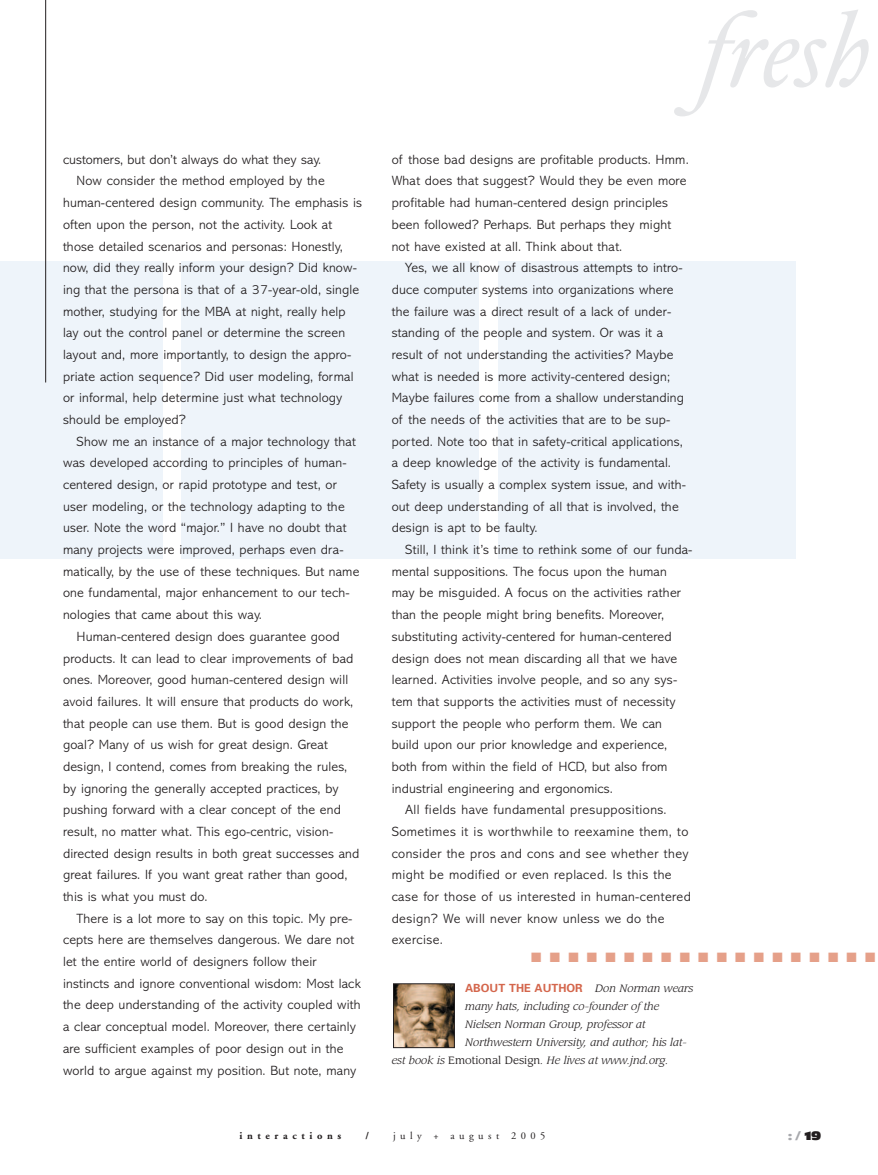
<style>
.page{position:relative;width:878px;height:1175px;background:#fff}
.page>*{position:absolute;margin:0;border:0;box-sizing:border-box;transform-origin:0 0}
.t1{font:italic 108px "DTL Elzevir ST";color:#e6e7e9}
.t2{font:300 13.5px "Abadi";letter-spacing:.01em;color:#231f20}
.t3{font:300 13.5px "Abadi";letter-spacing:.03em;color:#231f20}
.t4{font:13.5px "Zapf Dingbats";color:#e5a089}
.t5{font:12px "Antique Olive Nord";color:#a8a9ad}
.t6{font:700 11.25px "Univers";color:#d4664c}
.t7{font:italic 10.5px "Leawood";color:#231f20}
.t8{font:10.5px "Adobe Garamond";letter-spacing:.425em;color:#231f20}
.t9{font:700 10.5px "Adobe Garamond";letter-spacing:.44em;color:#231f20}
.s1{font-family:"Leawood";font-weight:400;font-style:italic;font-size:10.5px;color:#231f20}
.s2{font-style:normal}
.s3{color:#231f20}
</style>
<div class="page">
<div style="left:0;top:261px;width:162px;height:297px;background:#eef4fa"></div>
<div style="left:182px;top:261px;width:297px;height:297px;background:#eef4fa"></div>
<div style="left:499px;top:261px;width:297px;height:297px;background:#eef4fa"></div>
<img style="left:395px;top:985px;width:57px;height:61px">
<div style="left:393px;top:983px;width:61px;height:65px;border:1px solid #231f20"></div>
<hr style="left:45px;top:0;width:1px;height:382px;background:#231f20">
<p class="t2" style="left:63px;top:154px;width:260px">customers, but don’t always do what they say.</p>
<p class="t2" style="left:76px;top:176px;width:250px">Now consider the method employed by the</p>
<p class="t2" style="left:63px;top:198px;width:300px">human-centered design community. The emphasis is</p>
<p class="t2" style="left:63px;top:220px;width:271px">often upon the person, not the activity. Look at</p>
<p class="t2" style="left:63px;top:241px;width:281px">those detailed scenarios and personas: Honestly,</p>
<p class="t2" style="left:63px;top:263px;width:295px">now, did they really inform your design? Did know-</p>
<p class="t2" style="left:63px;top:285px;width:297px">ing that the persona is that of a 37-year-old, single</p>
<p class="t2" style="left:63px;top:306px;width:284px">mother, studying for the MBA at night, really help</p>
<p class="t2" style="left:63px;top:328px;width:283px">lay out the control panel or determine the screen</p>
<p class="t2" style="left:63px;top:350px;width:290px">layout and, more importantly, to design the appro-</p>
<p class="t2" style="left:63px;top:371px;width:292px">priate action sequence? Did user modeling, formal</p>
<p class="t2" style="left:63px;top:393px;width:281px">or informal, help determine just what technology</p>
<p class="t2" style="left:63px;top:415px;width:124px">should be employed?</p>
<p class="t2" style="left:76px;top:436px;width:281px">Show me an instance of a major technology that</p>
<p class="t2" style="left:63px;top:458px;width:285px">was developed according to principles of human-</p>
<p class="t2" style="left:63px;top:480px;width:275px">centered design, or rapid prototype and test, or</p>
<p class="t2" style="left:63px;top:501px;width:283px">user modeling, or the technology adapting to the</p>
<p class="t2" style="left:63px;top:523px;width:285px">user. Note the word “major.” I have no doubt that</p>
<p class="t2" style="left:63px;top:545px;width:282px">many projects were improved, perhaps even dra-</p>
<p class="t2" style="left:63px;top:566px;width:298px">matically, by the use of these techniques. But name</p>
<p class="t2" style="left:63px;top:588px;width:288px">one fundamental, major enhancement to our tech-</p>
<p class="t2" style="left:63px;top:610px;width:200px">nologies that came about this way.</p>
<p class="t2" style="left:76px;top:631px;width:265px">Human-centered design does guarantee good</p>
<p class="t2" style="left:63px;top:653px;width:292px">products. It can lead to clear improvements of bad</p>
<p class="t2" style="left:63px;top:675px;width:287px">ones. Moreover, good human-centered design will</p>
<p class="t2" style="left:63px;top:696px;width:292px">avoid failures. It will ensure that products do work,</p>
<p class="t2" style="left:63px;top:718px;width:287px">that people can use them. But is good design the</p>
<p class="t2" style="left:63px;top:740px;width:266px">goal? Many of us wish for great design. Great</p>
<p class="t2" style="left:63px;top:761px;width:286px">design, I contend, comes from breaking the rules,</p>
<p class="t2" style="left:63px;top:783px;width:277px">by ignoring the generally accepted practices, by</p>
<p class="t2" style="left:63px;top:805px;width:279px">pushing forward with a clear concept of the end</p>
<p class="t2" style="left:63px;top:826px;width:272px">result, no matter what. This ego-centric, vision-</p>
<p class="t2" style="left:63px;top:848px;width:298px">directed design results in both great successes and</p>
<p class="t2" style="left:63px;top:870px;width:286px">great failures. If you want great rather than good,</p>
<p class="t2" style="left:63px;top:891px;width:146px">this is what you must do.</p>
<p class="t2" style="left:76px;top:913px;width:277px">There is a lot more to say on this topic. My pre-</p>
<p class="t2" style="left:63px;top:935px;width:292px">cepts here are themselves dangerous. We dare not</p>
<p class="t2" style="left:63px;top:956px;width:255px">let the entire world of designers follow their</p>
<p class="t2" style="left:63px;top:978px;width:299px">instincts and ignore conventional wisdom: Most lack</p>
<p class="t2" style="left:63px;top:1000px;width:299px">the deep understanding of the activity coupled with</p>
<p class="t2" style="left:63px;top:1021px;width:294px">a clear conceptual model. Moreover, there certainly</p>
<p class="t2" style="left:63px;top:1043px;width:282px">are sufficient examples of poor design out in the</p>
<p class="t2" style="left:63px;top:1065px;width:295px">world to argue against my position. But note, many</p>
<p class="t1" style="left:702px;top:-14px;width:171px">fresh</p>
<p class="t2" style="left:391px;top:154px;width:298px">of those bad designs are profitable products. Hmm.</p>
<p class="t2" style="left:391px;top:176px;width:296px">What does that suggest? Would they be even more</p>
<p class="t2" style="left:391px;top:198px;width:278px">profitable had human-centered design principles</p>
<p class="t2" style="left:391px;top:220px;width:281px">been followed? Perhaps. But perhaps they might</p>
<p class="t2" style="left:391px;top:241px;width:232px">not have existed at all. Think about that.</p>
<p class="t2" style="left:405px;top:263px;width:279px">Yes, we all know of disastrous attempts to intro-</p>
<p class="t2" style="left:391px;top:285px;width:283px">duce computer systems into organizations where</p>
<p class="t2" style="left:391px;top:306px;width:281px">the failure was a direct result of a lack of under-</p>
<p class="t2" style="left:391px;top:328px;width:273px">standing of the people and system. Or was it a</p>
<p class="t2" style="left:391px;top:350px;width:283px">result of not understanding the activities? Maybe</p>
<p class="t2" style="left:391px;top:371px;width:280px">what is needed is more activity-centered design;</p>
<p class="t2" style="left:391px;top:393px;width:294px">Maybe failures come from a shallow understanding</p>
<p class="t2" style="left:391px;top:415px;width:280px">of the needs of the activities that are to be sup-</p>
<p class="t2" style="left:391px;top:436px;width:292px">ported. Note too that in safety-critical applications,</p>
<p class="t2" style="left:391px;top:458px;width:281px">a deep knowledge of the activity is fundamental.</p>
<p class="t2" style="left:391px;top:480px;width:296px">Safety is usually a complex system issue, and with-</p>
<p class="t2" style="left:391px;top:501px;width:288px">out deep understanding of all that is involved, the</p>
<p class="t2" style="left:391px;top:523px;width:147px">design is apt to be faulty.</p>
<p class="t2" style="left:405px;top:545px;width:289px">Still, I think it’s time to rethink some of our funda-</p>
<p class="t2" style="left:391px;top:566px;width:277px">mental suppositions. The focus upon the human</p>
<p class="t2" style="left:392px;top:588px;width:291px">may be misguided. A focus on the activities rather</p>
<p class="t2" style="left:392px;top:610px;width:274px">than the people might bring benefits. Moreover,</p>
<p class="t2" style="left:392px;top:631px;width:281px">substituting activity-centered for human-centered</p>
<p class="t2" style="left:392px;top:653px;width:287px">design does not mean discarding all that we have</p>
<p class="t2" style="left:392px;top:675px;width:287px">learned. Activities involve people, and so any sys-</p>
<p class="t2" style="left:392px;top:696px;width:285px">tem that supports the activities must of necessity</p>
<p class="t2" style="left:392px;top:718px;width:272px">support the people who perform them. We can</p>
<p class="t2" style="left:392px;top:740px;width:277px">build upon our prior knowledge and experience,</p>
<p class="t2" style="left:392px;top:761px;width:277px">both from within the field of HCD, but also from</p>
<p class="t2" style="left:392px;top:783px;width:223px">industrial engineering and ergonomics.</p>
<p class="t3" style="left:405px;top:805px;width:263px">All fields have fundamental presuppositions.</p>
<p class="t3" style="left:391px;top:826px;width:298px">Sometimes it is worthwhile to reexamine them, to</p>
<p class="t3" style="left:391px;top:848px;width:298px">consider the pros and cons and see whether they</p>
<p class="t3" style="left:391px;top:870px;width:281px">might be modified or even replaced. Is this the</p>
<p class="t3" style="left:391px;top:891px;width:300px">case for those of us interested in human-centered</p>
<p class="t3" style="left:391px;top:913px;width:274px">design? We will never know unless we do the</p>
<p class="t3" style="left:391px;top:935px;width:53px">exercise.</p>
<p class="t6" style="left:465px;top:984px;width:230px">ABOUT THE AUTHOR <span class="s1">Don Norman wears</span></p>
<p class="t7" style="left:465px;top:1002px;width:195px">many hats, including co-founder of the</p>
<p class="t7" style="left:465px;top:1020px;width:182px">Nielsen Norman Group, professor at</p>
<p class="t7" style="left:465px;top:1038px;width:223px">Northwestern University, and author; his lat-</p>
<p class="t7" style="left:392px;top:1056px;width:278px">est book is <span class="s2">Emotional Design</span>. He lives at www.jnd.org.</p>
<p class="t4" style="left:531px;top:949px;width:345px">■ ■ ■ ■ ■ ■ ■ ■ ■ ■ ■ ■ ■ ■ ■ ■ ■ ■ ■</p>
<p class="t9" style="left:239px;top:1131px;width:103px">interactions</p>
<p class="t9" style="left:365px;top:1131px;width:5px">/</p>
<p class="t8" style="left:393px;top:1131px;width:154px">july + august 2005</p>
<p class="t5" style="left:787px;top:1130px;width:35px">:/<span class="s3">19</span></p>
</div>
